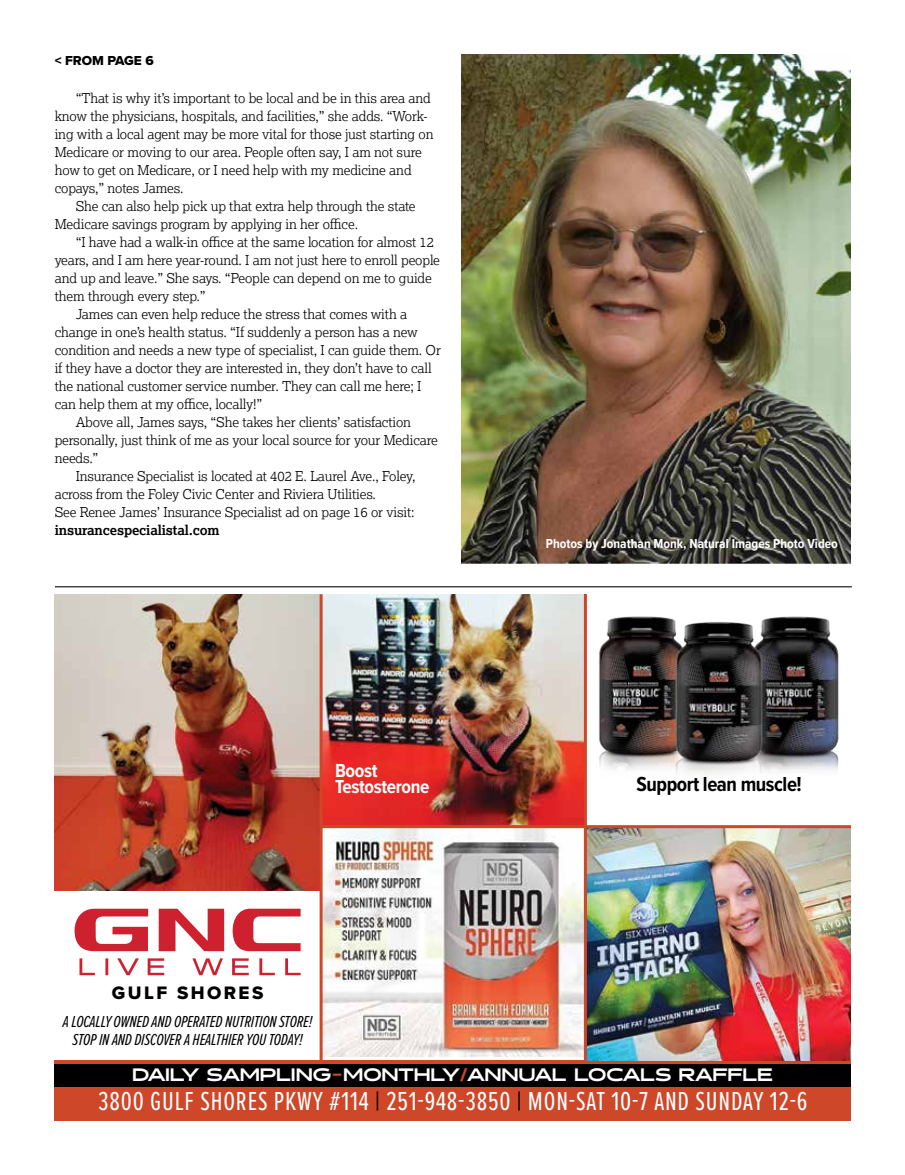
<style>
.page{position:relative;width:905px;height:1175px;background:#fff}
.page>*{position:absolute;margin:0;border:0;box-sizing:border-box;transform-origin:0 0}
.t1{font:27px "Proxima Nova Ex Cn";letter-spacing:.03em;color:#fff}
.t2{font:700 21px "Proxima Nova Cond";letter-spacing:-.02em;color:#000}
.t3{font:700 19.5px/16.5px "Proxima Nova Cond";letter-spacing:-.02em;color:#fff}
.t4{font:18.75px "Proxima Nova Extrabld";letter-spacing:.13em;color:#000}
.t5{font:900 18px "Halogen";letter-spacing:-.01em;color:#fff}
.t6{font:italic 16.5px/18px "Proxima Nova Ex Cn";letter-spacing:-.01em;color:#000;text-align:center}
.t7{font:300 13.5px/18px "Lexia";letter-spacing:-.01em;color:#000}
.t8{font:700 13.5px "Proxima Nova Cond";color:#fff}
.t9{font:700 13.5px "Lexia";letter-spacing:-.01em;color:#000}
.t10{font:13.5px "Proxima Nova Extrabld";color:#000}
.s1{color:#cd4728}
.s2{color:#000}
</style>
<div class="page">
<hr style="left:55px;top:586px;width:796px;height:1px;background:#474648">
<img style="left:461px;top:54px;width:389px;height:509px">
<div style="left:54px;top:1060px;width:796px;height:60px;background:#cd4728"></div>
<img style="left:599px;top:616px;width:240px;height:158px">
<img style="left:587px;top:828px;width:263px;height:232px">
<img style="left:322px;top:594px;width:262px;height:231px">
<img style="left:322px;top:828px;width:262px;height:228px">
<img style="left:54px;top:594px;width:265px;height:296px">
<svg style="left:75px;top:908px;width:225px;height:43px"></svg>
<svg style="left:79px;top:958px;width:221px;height:17px"></svg>
<hr style="left:319px;top:825px;width:531px;height:3px;background:#cd4728">
<hr style="left:584px;top:594px;width:3px;height:466px;background:#cd4728">
<hr style="left:319px;top:594px;width:3px;height:466px;background:#cd4728">
<div style="left:54px;top:1064px;width:796px;height:23px;background:#000"></div>
<p class="t10" style="left:55px;top:50px;width:100px">&lt; FROM PAGE 6</p>
<p class="t7" style="left:55px;top:89px;width:380px;text-indent:21px">“That is why it’s important to be local and be in this area and know the physicians, hospitals, and facilities,” she adds. “Work&shy;ing with a local agent may be more vital for those just starting on Medicare or moving to our area. People often say, I am not sure how to get on Medicare, or I need help with my medicine and copays,” notes James.</p>
<p class="t7" style="left:55px;top:197px;width:362px;text-indent:21px">She can also help pick up that extra help through the state<br>Medicare savings program by applying in her office.</p>
<p class="t7" style="left:76px;top:233px;width:360px">“I have had a walk-in office at the same location for almost 12</p>
<p class="t7" style="left:55px;top:251px;width:387px">years, and I am here year-round. I am not just here to enroll people</p>
<p class="t7" style="left:55px;top:269px;width:379px">and up and leave.” She says. “People can depend on me to guide</p>
<p class="t7" style="left:55px;top:287px;width:152px">them through every step.”</p>
<p class="t7" style="left:76px;top:305px;width:333px">James can even help reduce the stress that comes with a</p>
<p class="t7" style="left:55px;top:323px;width:364px">change in one’s health status. “If suddenly a person has a new</p>
<p class="t7" style="left:55px;top:341px;width:388px">condition and needs a new type of specialist, I can guide them. Or</p>
<p class="t7" style="left:55px;top:359px;width:378px">if they have a doctor they are interested in, they don’t have to call</p>
<p class="t7" style="left:55px;top:377px;width:368px">the national customer service number. They can call me here; I</p>
<p class="t7" style="left:55px;top:395px;width:209px">can help them at my office, locally!”</p>
<p class="t7" style="left:76px;top:413px;width:337px">Above all, James says, “She takes her clients’ satisfaction</p>
<p class="t7" style="left:55px;top:431px;width:384px">personally, just think of me as your local source for your Medicare</p>
<p class="t7" style="left:55px;top:449px;width:45px">needs.”</p>
<p class="t7" style="left:76px;top:467px;width:341px">Insurance Specialist is located at 402 E. Laurel Ave., Foley,</p>
<p class="t7" style="left:55px;top:485px;width:323px">across from the Foley Civic Center and Riviera Utilities.</p>
<p class="t7" style="left:55px;top:503px;width:361px">See Renee James’ Insurance Specialist ad on page 16 or visit:</p>
<p class="t9" style="left:55px;top:522px;width:166px">insurancespecialistal.com</p>
<h3 class="t3" style="left:335px;top:761px;width:96px">Boost<br>Testosterone</h3>
<h3 class="t4" style="left:112px;top:978px;width:153px">GULF SHORES</h3>
<p class="t6" style="left:63px;top:1011px;width:251px">A LOCALLY OWNED AND OPERATED NUTRITION STORE!<br>STOP IN AND DISCOVER A HEALTHIER YOU TODAY!</p>
<p class="t8" style="left:546px;top:533px;width:294px">Photos by Jonathan Monk, Natural Images Photo Video</p>
<h2 class="t2" style="left:636px;top:769px;width:167px">Support lean muscle!</h2>
<h3 class="t5" style="left:132px;top:1063px;width:642px">DAILY SAMPLING<span class="s1">-</span>MONTHLY<span class="s1">/</span>ANNUAL LOCALS RAFFLE</h3>
<h1 class="t1" style="left:98px;top:1081px;width:710px">3800 GULF SHORES PKWY #114 <span class="s2">|</span> 251-948-3850 <span class="s2">|</span> MON-SAT 10-7 AND SUNDAY 12-6</h1>
</div>
